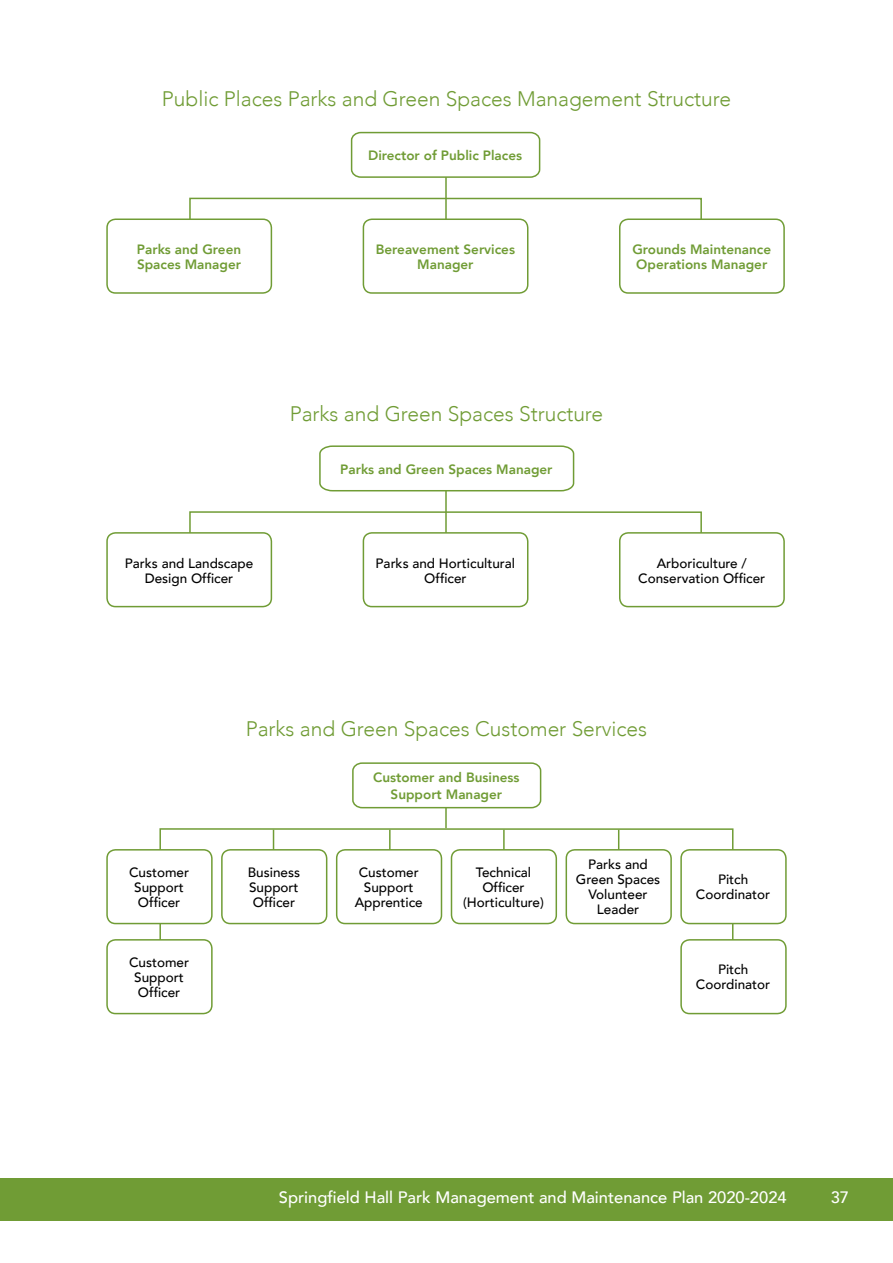
<style>
.page{position:relative;width:893px;height:1263px;background:#fff}
.page>*{position:absolute;margin:0;border:0;box-sizing:border-box;transform-origin:0 0}
.t1{font:300 21px "Avenir";color:#709c35}
.t2{font:500 16.5px "Avenir";color:#fff}
.t3{font:500 13.5px/15px "Avenir";color:#000;text-align:center}
.t4{font:800 13.5px/15px "Avenir";color:#709c35}
</style>
<div class="page">
<div style="left:0;top:1178px;width:893px;height:42px;background:#709c35"></div>
<hr style="left:445px;top:141px;width:2px;height:108px;background:#709c35">
<hr style="left:445px;top:455px;width:2px;height:107px;background:#709c35">
<hr style="left:445px;top:772px;width:2px;height:56px;background:#709c35">
<div style="left:189px;top:198px;width:513px;height:86px;border:2px solid #709c35"></div>
<div style="left:189px;top:511px;width:513px;height:87px;border:2px solid #709c35"></div>
<svg style="left:159px;top:827px;width:575px;height:113px"></svg>
<div style="left:107px;top:219px;width:164px;height:74px;background:#fff;border-radius:9px"></div>
<div style="left:106px;top:218px;width:166px;height:76px;border:2px solid #709c35;border-radius:9px"></div>
<div style="left:107px;top:533px;width:164px;height:74px;background:#fff;border-radius:9px"></div>
<div style="left:106px;top:532px;width:166px;height:75px;border:2px solid #709c35;border-radius:9px"></div>
<div style="left:107px;top:850px;width:105px;height:73px;background:#fff;border-radius:9px"></div>
<div style="left:106px;top:849px;width:107px;height:75px;border:2px solid #709c35;border-radius:9px"></div>
<div style="left:106px;top:939px;width:107px;height:75px;border:2px solid #709c35;border-radius:9px"></div>
<div style="left:363px;top:219px;width:165px;height:74px;background:#fff;border-radius:9px"></div>
<div style="left:363px;top:218px;width:165px;height:76px;border:2px solid #709c35;border-radius:9px"></div>
<div style="left:363px;top:533px;width:165px;height:74px;background:#fff;border-radius:9px"></div>
<div style="left:363px;top:532px;width:165px;height:75px;border:2px solid #709c35;border-radius:9px"></div>
<div style="left:620px;top:219px;width:164px;height:74px;background:#fff;border-radius:9px"></div>
<div style="left:619px;top:218px;width:166px;height:76px;border:2px solid #709c35;border-radius:9px"></div>
<div style="left:620px;top:533px;width:164px;height:74px;background:#fff;border-radius:9px"></div>
<div style="left:619px;top:532px;width:166px;height:75px;border:2px solid #709c35;border-radius:9px"></div>
<div style="left:681px;top:850px;width:105px;height:73px;background:#fff;border-radius:9px"></div>
<div style="left:680px;top:849px;width:107px;height:75px;border:2px solid #709c35;border-radius:9px"></div>
<div style="left:680px;top:939px;width:107px;height:75px;border:2px solid #709c35;border-radius:9px"></div>
<svg style="left:350px;top:131px;width:191px;height:48px"></svg>
<svg style="left:319px;top:445px;width:256px;height:47px"></svg>
<svg style="left:352px;top:762px;width:190px;height:47px"></svg>
<hr style="left:503px;top:830px;width:2px;height:56px;background:#709c35">
<hr style="left:389px;top:830px;width:2px;height:56px;background:#709c35">
<hr style="left:273px;top:830px;width:1px;height:56px;background:#709c35">
<hr style="left:618px;top:830px;width:1px;height:56px;background:#709c35">
<div style="left:222px;top:850px;width:105px;height:73px;background:#fff;border-radius:9px"></div>
<div style="left:221px;top:849px;width:106px;height:75px;border:2px solid #709c35;border-radius:9px"></div>
<div style="left:337px;top:850px;width:104px;height:73px;background:#fff;border-radius:9px"></div>
<div style="left:336px;top:849px;width:106px;height:75px;border:2px solid #709c35;border-radius:9px"></div>
<div style="left:451px;top:850px;width:105px;height:73px;background:#fff;border-radius:9px"></div>
<div style="left:451px;top:849px;width:106px;height:75px;border:2px solid #709c35;border-radius:9px"></div>
<div style="left:566px;top:850px;width:105px;height:73px;background:#fff;border-radius:9px"></div>
<div style="left:566px;top:849px;width:106px;height:75px;border:2px solid #709c35;border-radius:9px"></div>
<h1 class="t1" style="left:162px;top:86px;width:571px">Public Places Parks and Green Spaces Management Structure</h1>
<p class="t4" style="left:137px;top:242px;width:106px">Parks and Green<br>Spaces Manager</p>
<p class="t4" style="left:368px;top:148px;width:156px">Director of Public Places</p>
<p class="t4" style="left:376px;top:242px;width:141px;text-align:center">Bereavement Services<br>Manager</p>
<p class="t4" style="left:632px;top:242px;width:140px">Grounds Maintenance<br>Operations Manager</p>
<p class="t3" style="left:125px;top:555px;width:130px">Parks and Landscape<br>Design Officer</p>
<h1 class="t1" style="left:290px;top:401px;width:315px">Parks and Green Spaces Structure</h1>
<p class="t4" style="left:340px;top:461px;width:214px">Parks and Green Spaces Manager</p>
<p class="t3" style="left:376px;top:555px;width:141px">Parks and Horticultural<br>Officer</p>
<p class="t3" style="left:638px;top:555px;width:129px">Arboriculture /<br>Conservation Officer</p>
<h1 class="t1" style="left:246px;top:717px;width:403px">Parks and Green Spaces Customer Services</h1>
<p class="t3" style="left:129px;top:864px;width:62px">Customer<br>Support<br>Officer</p>
<p class="t3" style="left:129px;top:954px;width:62px">Customer<br>Support<br>Officer</p>
<p class="t4" style="left:373px;top:769px;width:148px;line-height:16.5px;text-align:center">Customer and Business<br>Support Manager</p>
<p class="t3" style="left:248px;top:864px;width:54px;text-align:justify">Business Support Officer</p>
<p class="t3" style="left:355px;top:864px;width:70px">Customer<br>Support<br>Apprentice</p>
<p class="t3" style="left:463px;top:864px;width:82px">Technical<br>Officer (Horticulture)</p>
<p class="t3" style="left:576px;top:856px;width:86px">Parks and<br>Green Spaces<br>Volunteer<br>Leader</p>
<p class="t3" style="left:696px;top:871px;width:76px">Pitch<br>Coordinator</p>
<p class="t3" style="left:696px;top:961px;width:76px">Pitch<br>Coordinator</p>
<p class="t2" style="left:279px;top:1183px;width:509px">Springfield Hall Park Management and Maintenance Plan 2020-2024</p>
<p class="t2" style="left:831px;top:1183px;width:20px">37</p>
</div>
